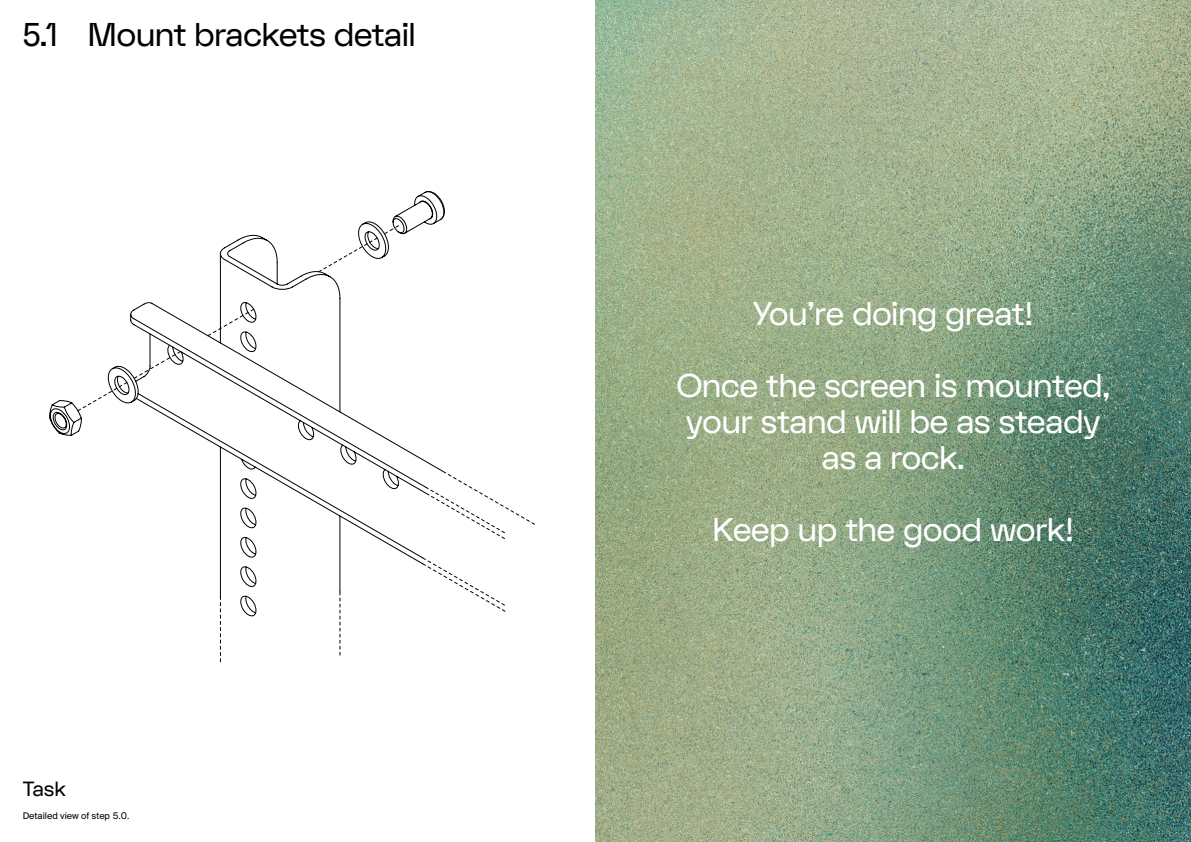
<style>
.page{position:relative;width:1191px;height:842px;background:#fff}
.page>*{position:absolute;margin:0;border:0;box-sizing:border-box;transform-origin:0 0}
.t1{font:32px/36px "FK Display Regular Alt";letter-spacing:-.02em;color:#fff;text-align:center}
.t2{font:32px "FK Display Regular Alt";letter-spacing:-.02em;color:#000}
.t3{font:20px "FK Display Regular Alt";color:#000}
.t4{font:10px "Suisse BP Intl";color:#000}
</style>
<div class="page">
<img style="left:595px;top:0;width:596px;height:842px">
<svg style="left:49px;top:195px;width:394px;height:422px"></svg>
<svg style="left:419px;top:191px;width:26px;height:29px"></svg>
<svg style="left:318px;top:237px;width:60px;height:35px"></svg>
<svg style="left:384px;top:225px;width:15px;height:9px"></svg>
<svg style="left:207px;top:309px;width:47px;height:27px"></svg>
<svg style="left:134px;top:351px;width:47px;height:28px"></svg>
<svg style="left:77px;top:382px;width:50px;height:29px"></svg>
<svg style="left:422px;top:557px;width:83px;height:55px"></svg>
<svg style="left:425px;top:471px;width:110px;height:68px"></svg>
<svg style="left:220px;top:596px;width:1px;height:66px"></svg>
<svg style="left:340px;top:592px;width:1px;height:63px"></svg>
<p class="t2" style="left:23px;top:11px;width:394px">5.1 Mount brackets detail</p>
<p class="t3" style="left:23px;top:774px;width:45px">Task</p>
<p class="t4" style="left:23px;top:810px;width:108px">Detailed view of step 5.0.</p>
<p class="t1" style="left:752px;top:294px;width:282px">You’re doing great!</p>
<p class="t1" style="left:676px;top:366px;width:435px">Once the screen is mounted, your stand will be as steady as a rock.</p>
<p class="t1" style="left:712px;top:510px;width:364px">Keep up the good work!</p>
</div>
